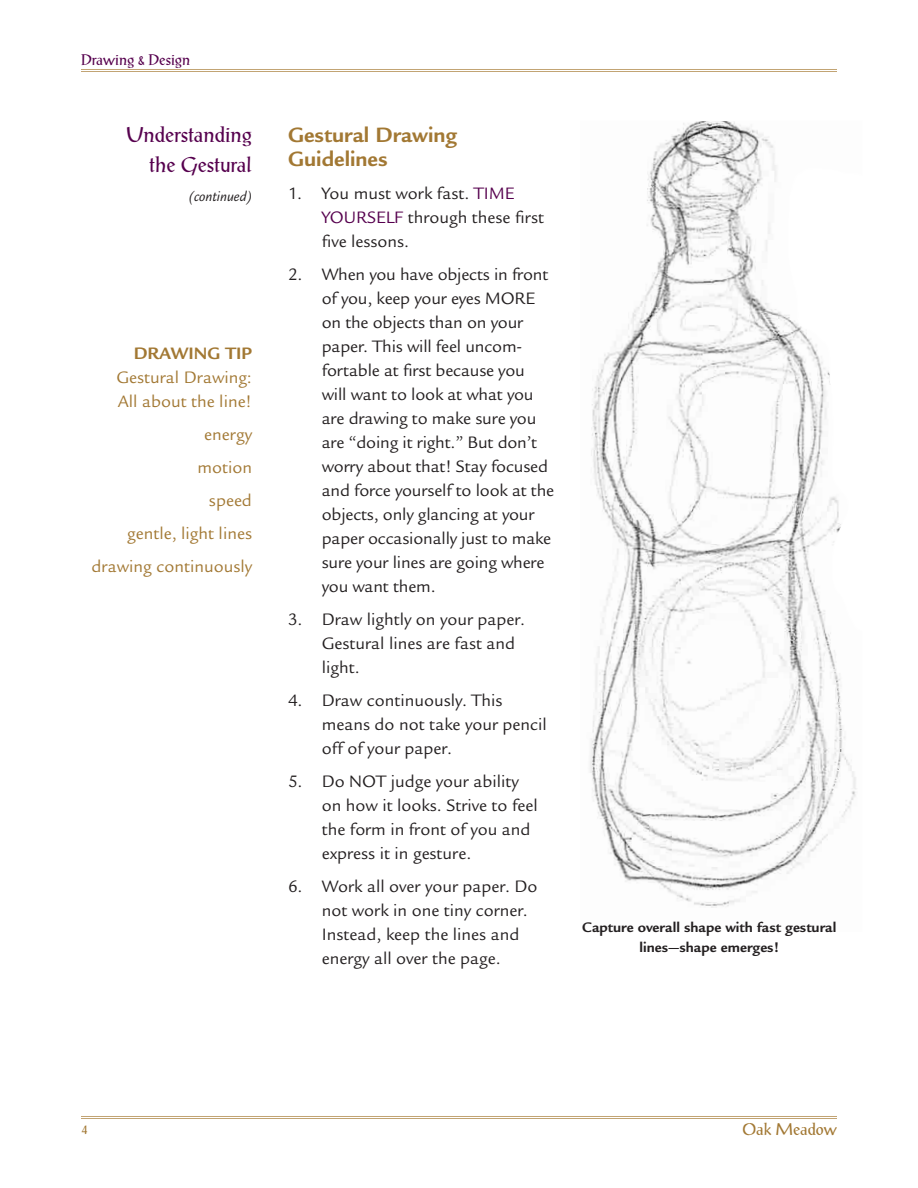
<style>
.page{position:relative;width:918px;height:1188px;background:#fff}
.page>*{position:absolute;margin:0;border:0;box-sizing:border-box;transform-origin:0 0}
.subhead{font:700 22.5px/24px "Legacy Sans Std";color:#a27833}
.t1{font:21px/30px "Post Antiqua";color:#56004e;text-align:right}
.Body{font:18px/24px "Legacy Sans Std";color:#231f20}
.t2{font:18px/24px "Legacy Sans Std";color:#a27833}
.t3{font:700 18px "Legacy Sans Std";color:#a27833}
.t4{font:16.5px "Post Antiqua";color:#a27833}
.t5{font:700 15px/19.5px "Legacy Sans Std";color:#231f20;text-align:center}
.t6{font:15px "Post Antiqua";color:#56004e}
.t7{font:italic 15px "Legacy Sans Std";color:#231f20}
.t8{font:13.5px "Post Antiqua";color:#a27833}
.s1{color:#56004e}
</style>
<div class="page">
<hr style="left:81px;top:69px;width:756px;height:1px;background:#c2a474">
<hr style="left:81px;top:71px;width:756px;height:1px;background:#c2a474">
<hr style="left:81px;top:1116px;width:756px;height:1px;background:#c2a474">
<hr style="left:81px;top:1118px;width:756px;height:1px;background:#c2a474">
<img style="left:590px;top:121px;width:267px;height:787px">
<p class="t6" style="left:81px;top:51px;width:111px">Drawing &amp; Design</p>
<p class="t1" style="left:126px;top:120px;width:127px">Understanding the Gestural</p>
<p class="t7" style="left:189px;top:188px;width:65px">(continued)</p>
<p class="t3" style="left:134px;top:343px;width:120px">DRAWING TIP</p>
<p class="t2" style="left:116px;top:365px;width:137px">Gestural Drawing:<br>All about the line!</p>
<p class="t2" style="left:204px;top:422px;width:49px">energy</p>
<p class="t2" style="left:197px;top:455px;width:56px">motion</p>
<p class="t2" style="left:209px;top:488px;width:45px">speed</p>
<p class="t2" style="left:127px;top:521px;width:126px">gentle, light lines</p>
<p class="t2" style="left:92px;top:554px;width:162px">drawing continuously</p>
<p class="subhead" style="left:288px;top:123px;width:171px">Gestural Drawing<br>Guidelines</p>
<p class="Body" style="left:322px;top:181px;width:224px;text-indent:-34px">1. You must work fast. <span class="s1">TIME<br>YOURSELF</span> through these first five lessons.</p>
<p class="Body" style="left:322px;top:262px;width:234px;text-indent:-34px">2. When you have objects in front of you, keep your eyes MORE on the objects than on your paper. This will feel uncom&shy;fortable at first because you<br>will want to look at what you are drawing to make sure you are “doing it right.” But don’t worry about that! Stay focused and force yourself to look at the objects, only glancing at your paper occasionally just to make sure your lines are going where you want them.</p>
<p class="Body" style="left:322px;top:607px;width:205px;text-indent:-34px">3. Draw lightly on your paper.<br>Gestural lines are fast and light.</p>
<p class="Body" style="left:322px;top:688px;width:227px;text-indent:-34px">4. Draw continuously. This means do not take your pencil off of your paper.</p>
<p class="Body" style="left:322px;top:769px;width:218px;text-indent:-34px">5. Do NOT judge your ability on how it looks. Strive to feel the form in front of you and express it in gesture.</p>
<p class="Body" style="left:322px;top:874px;width:217px;text-indent:-34px">6. Work all over your paper. Do not work in one tiny corner.<br>Instead, keep the lines and energy all over the page.</p>
<p class="t5" style="left:582px;top:918px;width:256px">Capture overall shape with fast gestural lines—shape emerges!</p>
<p class="t8" style="left:81px;top:1122px;width:9px">4</p>
<p class="t4" style="left:743px;top:1119px;width:96px">Oak Meadow</p>
</div>
